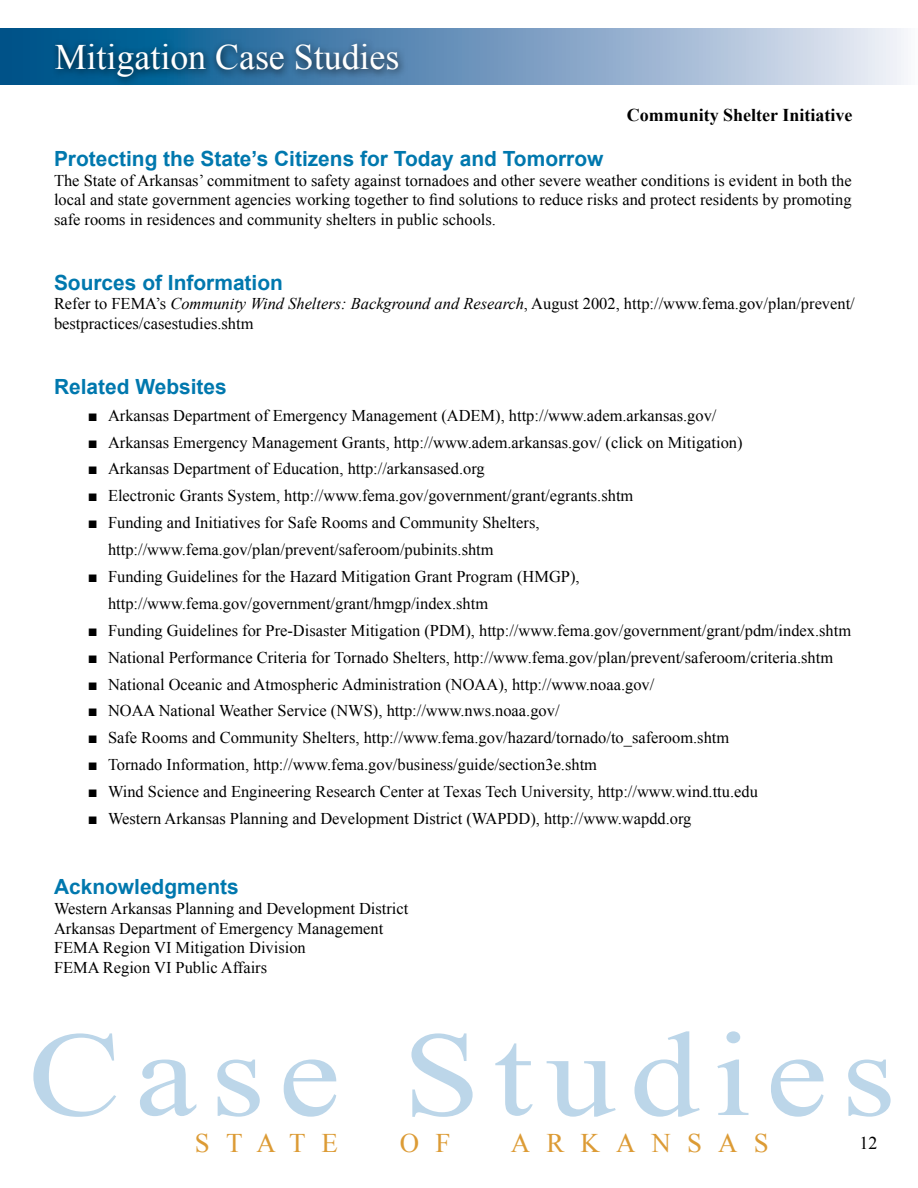
<style>
.page{position:relative;width:918px;height:1188px;background:#fff}
.page>*{position:absolute;margin:0;border:0;box-sizing:border-box;transform-origin:0 0}
.t1{font:120.45px "Times New Roman";letter-spacing:.1em;color:#bcd6e9;scale:1.15 1}
.t2{font:35.85px "Times New Roman";color:#fff}
.t3{font:26.85px "Times New Roman";letter-spacing:.6em;color:#dc9b35}
.t4{font:700 20.85px "Arial";color:#0078ae}
.t5{font:700 18px "Times New Roman";color:#000}
.t6{font:18px "Times New Roman";color:#000}
.t7{font:16.5px/19.8px "Times New Roman";color:#000}
.s1{font-style:italic}
</style>
<div class="page">
<svg style="left:1px;top:29px;width:903px;height:56px;background:#5187b0"></svg>
<div style="left:49px;top:38px;width:869px;height:78px;background:#000;opacity:.75"></div>
<h2 class="t2" style="left:55px;top:33px;width:346px">Mitigation Case Studies</h2>
<p class="t5" style="left:627px;top:103px;width:227px">Community Shelter Initiative</p>
<p class="t4" style="left:54px;top:145px;width:551px">Protecting the State’s Citizens for Today and Tomorrow</p>
<p class="t7" style="left:54px;top:170px;width:799px;text-align:justify">The State of Arkansas’ commitment to safety against tornadoes and other severe weather conditions is evident in both the local and state government agencies working together to find solutions to reduce risks and protect residents by promoting safe rooms in residences and community shelters in public schools.</p>
<p class="t4" style="left:54px;top:269px;width:231px">Sources of Information</p>
<p class="t7" style="left:54px;top:294px;width:802px">Refer to FEMA’s <span class="s1">Community Wind Shelters: Background and Research</span>, August 2002, http://www.fema.gov/plan/prevent/ bestpractices/casestudies.shtm</p>
<p class="t4" style="left:54px;top:373px;width:174px">Related Websites</p>
<p class="t7" style="left:88px;top:405px;width:630px">■ Arkansas Department of Emergency Management (ADEM), http://www.adem.arkansas.gov/</p>
<p class="t7" style="left:88px;top:432px;width:656px">■ Arkansas Emergency Management Grants, http://www.adem.arkansas.gov/ (click on Mitigation)</p>
<p class="t7" style="left:88px;top:459px;width:399px">■ Arkansas Department of Education, http://arkansased.org</p>
<p class="t7" style="left:88px;top:486px;width:547px">■ Electronic Grants System, http://www.fema.gov/government/grant/egrants.shtm</p>
<p class="t7" style="left:108px;top:509px;width:433px;line-height:26.8px;text-indent:-20px">■ Funding and Initiatives for Safe Rooms and Community Shelters, http://www.fema.gov/plan/prevent/saferoom/pubinits.shtm</p>
<p class="t7" style="left:108px;top:563px;width:473px;line-height:26.8px;text-indent:-20px">■ Funding Guidelines for the Hazard Mitigation Grant Program (HMGP), http://www.fema.gov/government/grant/hmgp/index.shtm</p>
<p class="t7" style="left:88px;top:620px;width:765px">■ Funding Guidelines for Pre-Disaster Mitigation (PDM), http://www.fema.gov/government/grant/pdm/index.shtm</p>
<p class="t7" style="left:88px;top:647px;width:747px">■ National Performance Criteria for Tornado Shelters, http://www.fema.gov/plan/prevent/saferoom/criteria.shtm</p>
<p class="t7" style="left:88px;top:674px;width:568px">■ National Oceanic and Atmospheric Administration (NOAA), http://www.noaa.gov/</p>
<p class="t7" style="left:88px;top:701px;width:473px">■ NOAA National Weather Service (NWS), http://www.nws.noaa.gov/</p>
<p class="t7" style="left:88px;top:728px;width:643px">■ Safe Rooms and Community Shelters, http://www.fema.gov/hazard/tornado/to_saferoom.shtm</p>
<p class="t7" style="left:88px;top:755px;width:511px">■ Tornado Information, http://www.fema.gov/business/guide/section3e.shtm</p>
<p class="t7" style="left:88px;top:781px;width:672px">■ Wind Science and Engineering Research Center at Texas Tech University, http://www.wind.ttu.edu</p>
<p class="t7" style="left:88px;top:808px;width:605px">■ Western Arkansas Planning and Development District (WAPDD), http://www.wapdd.org</p>
<p class="t4" style="left:54px;top:873px;width:186px">Acknowledgments</p>
<p class="t7" style="left:54px;top:898px;width:356px">Western Arkansas Planning and Development District Arkansas Department of Emergency Management FEMA Region VI Mitigation Division<br>FEMA Region VI Public Affairs</p>
<h1 class="t1" style="left:28px;top:994px;width:755px">Case Studies</h1>
<h3 class="t3" style="left:195px;top:1125px;width:145px">STATE</h3>
<h3 class="t3" style="left:400px;top:1125px;width:52px">O F</h3>
<h3 class="t3" style="left:511px;top:1125px;width:259px">ARKANSAS</h3>
<p class="t6" style="left:860px;top:1131px;width:19px">12</p>
</div>
